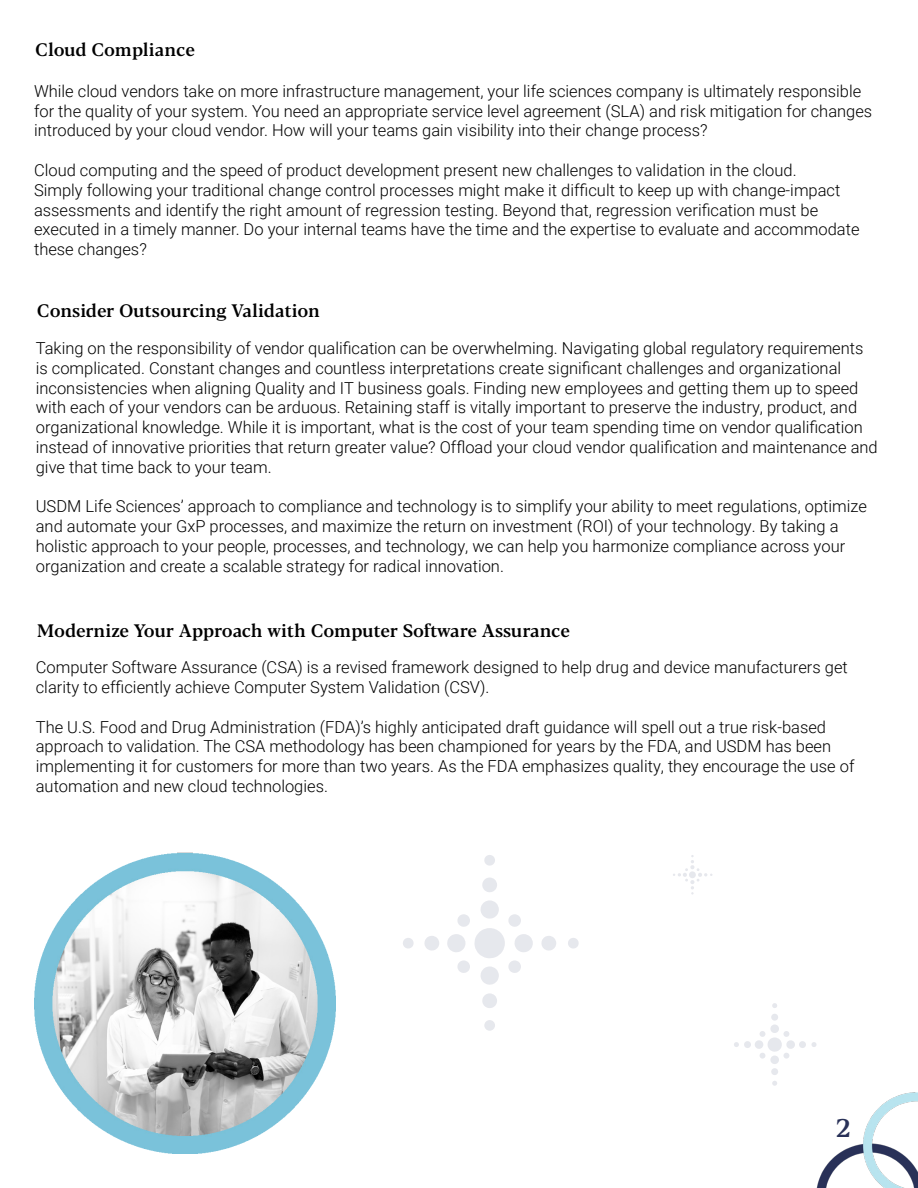
<style>
.page{position:relative;width:918px;height:1188px;background:#fff}
.page>*{position:absolute;margin:0;border:0;box-sizing:border-box;transform-origin:0 0}
.t1{font:500 25.5px "Blacker Pro Tx";color:#293158}
.t2{font:500 18px "Blacker Pro Tx";color:#000}
.t3{font:300 16.5px/19.8px "Roboto";color:#000}
</style>
<div class="page">
<img style="left:817px;top:1092px;width:101px;height:96px">
<img style="left:35px;top:853px;width:300px;height:300px">
<svg style="left:424px;top:936px;width:15px;height:15px"></svg>
<svg style="left:482px;top:878px;width:15px;height:14px"></svg>
<svg style="left:541px;top:936px;width:15px;height:15px"></svg>
<svg style="left:482px;top:993px;width:15px;height:15px"></svg>
<svg style="left:568px;top:938px;width:11px;height:11px"></svg>
<svg style="left:403px;top:938px;width:11px;height:11px"></svg>
<div style="left:484px;top:1020px;width:11px;height:11px;background:#e6e8ed;border-radius:50%"></div>
<svg style="left:484px;top:855px;width:11px;height:11px"></svg>
<svg style="left:447px;top:900px;width:86px;height:85px"></svg>
<svg style="left:772px;top:1081px;width:5px;height:5px"></svg>
<svg style="left:772px;top:1003px;width:5px;height:5px"></svg>
<svg style="left:734px;top:1014px;width:83px;height:61px"></svg>
<svg style="left:673px;top:855px;width:39px;height:40px"></svg>
<p class="t2" style="left:35px;top:37px;width:161px">Cloud Compliance</p>
<p class="t3" style="left:34px;top:80px;width:840px">While cloud vendors take on more infrastructure management, your life sciences company is ultimately responsible for the quality of your system. You need an appropriate service level agreement (SLA) and risk mitigation for changes introduced by your cloud vendor. How will your teams gain visibility into their change process?</p>
<p class="t3" style="left:34px;top:160px;width:827px">Cloud computing and the speed of product development present new challenges to validation in the cloud.<br>Simply following your traditional change control processes might make it difficult to keep up with change-impact assessments and identify the right amount of regression testing. Beyond that, regression verification must be executed in a timely manner. Do your internal teams have the time and the expertise to evaluate and accommodate these changes?</p>
<p class="t2" style="left:37px;top:299px;width:285px">Consider Outsourcing Validation</p>
<p class="t3" style="left:36px;top:338px;width:843px">Taking on the responsibility of vendor qualification can be overwhelming. Navigating global regulatory requirements is complicated. Constant changes and countless interpretations create significant challenges and organizational inconsistencies when aligning Quality and IT business goals. Finding new employees and getting them up to speed with each of your vendors can be arduous. Retaining staff is vitally important to preserve the industry, product, and organizational knowledge. While it is important, what is the cost of your team spending time on vendor qualification instead of innovative priorities that return greater value? Offload your cloud vendor qualification and maintenance and give that time back to your team.</p>
<p class="t3" style="left:36px;top:496px;width:833px">USDM Life Sciences’ approach to compliance and technology is to simplify your ability to meet regulations, optimize and automate your GxP processes, and maximize the return on investment (ROI) of your technology. By taking a holistic approach to your people, processes, and technology, we can help you harmonize compliance across your organization and create a scalable strategy for radical innovation.</p>
<p class="t2" style="left:37px;top:618px;width:535px">Modernize Your Approach with Computer Software Assurance</p>
<p class="t3" style="left:36px;top:657px;width:814px">Computer Software Assurance (CSA) is a revised framework designed to help drug and device manufacturers get clarity to efficiently achieve Computer System Validation (CSV).</p>
<p class="t3" style="left:36px;top:716px;width:820px">The U.S. Food and Drug Administration (FDA)’s highly anticipated draft guidance will spell out a true risk-based approach to validation. The CSA methodology has been championed for years by the FDA, and USDM has been implementing it for customers for more than two years. As the FDA emphasizes quality, they encourage the use of automation and new cloud technologies.</p>
<h1 class="t1" style="left:836px;top:1110px;width:16px">2</h1>
</div>
